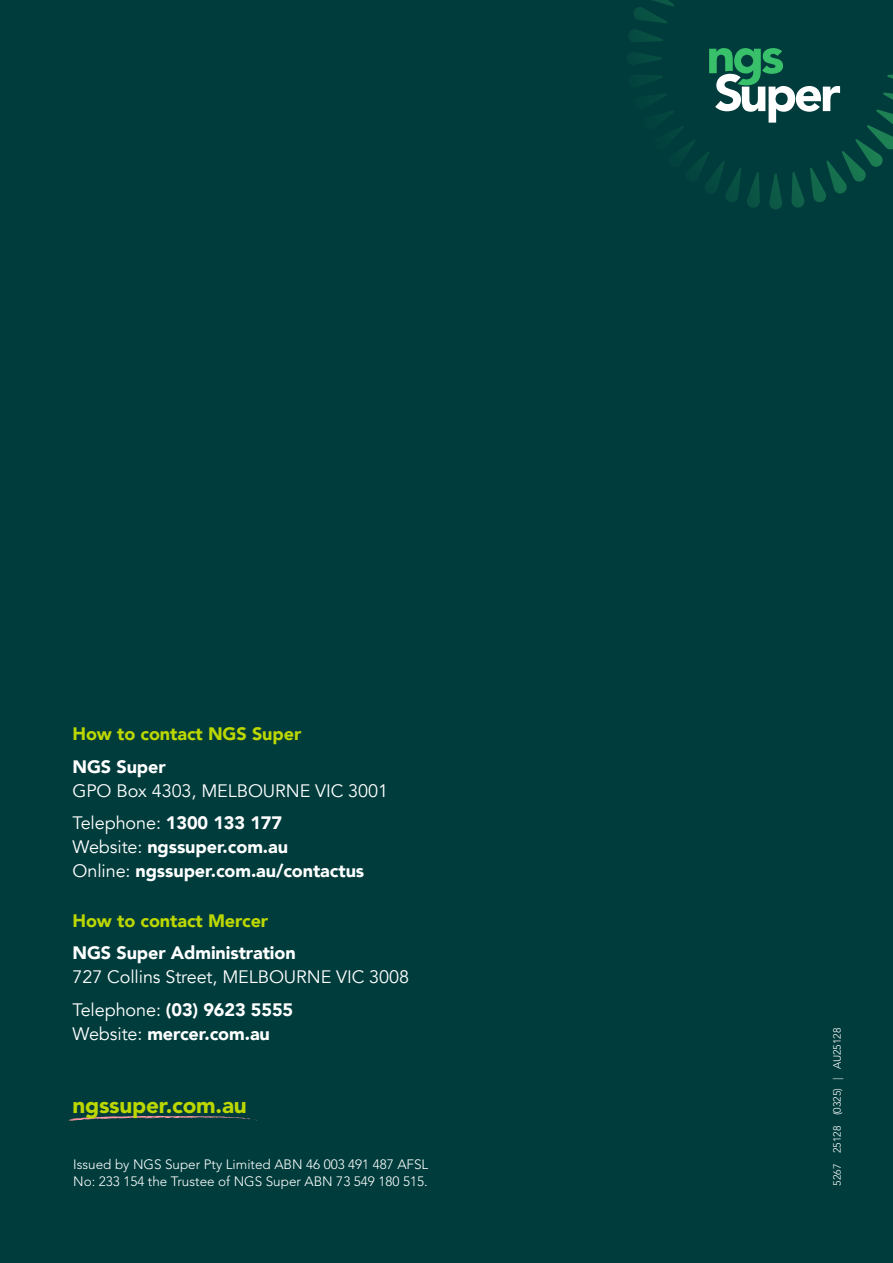
<style>
.page{position:relative;width:893px;height:1263px;background:#003c3c}
.page>*{position:absolute;margin:0;border:0;box-sizing:border-box;transform-origin:0 0}
.t1{font:900 22.5px "Avenir LT Std";letter-spacing:-.01em;color:#bcd700}
.t2{font:900 18px/24px "Avenir";letter-spacing:-.005em;color:#fff}
.t3{font:18px/32.5px "Avenir";letter-spacing:-.005em;color:#fff}
.t4{font:900 18px "Avenir";letter-spacing:-.005em;color:#bcd700}
.t5{font:300 13.5px/16.5px "Avenir LT Std";color:#fff}
.t6{font:300 10.5px "Avenir LT Std";color:#fff}
.s1{font-weight:900}
.s2{font-weight:400}
</style>
<div class="page">
<svg style="left:68px;top:1116px;width:190px;height:5px"></svg>
<svg style="left:629px;top:0;width:45px;height:42px"></svg>
<svg style="left:631px;top:48px;width:262px;height:162px"></svg>
<p class="t4" style="left:72px;top:719px;width:230px">How to contact NGS Super</p>
<p class="t2" style="left:72px;top:754px;width:95px">NGS Super</p>
<p class="t3" style="left:72px;top:775px;width:317px">GPO Box 4303, MELBOURNE VIC 3001<br>Telephone: <span class="s1">1300 133 177</span></p>
<p class="t2" style="left:72px;top:835px;width:293px"><span class="s2">Website:</span> ngssuper.com.au<br><span class="s2">Online:</span> ngssuper.com.au/contactus</p>
<p class="t4" style="left:72px;top:905px;width:197px">How to contact Mercer</p>
<p class="t2" style="left:72px;top:941px;width:225px">NGS Super Administration</p>
<p class="t3" style="left:72px;top:961px;width:338px">727 Collins Street, MELBOURNE VIC 3008<br>Telephone: <span class="s1">(03) 9623 5555</span></p>
<p class="t2" style="left:72px;top:1021px;width:199px"><span class="s2">Website:</span> mercer.com.au</p>
<p class="t1" style="left:72px;top:1092px;width:176px">ngssuper.com.au</p>
<p class="t5" style="left:73px;top:1156px;width:357px">Issued by NGS Super Pty Limited ABN 46 003 491 487 AFSL<br>No: 233 154 the Trustee of NGS Super ABN 73 549 180 515.</p>
<p class="t6" style="left:831px;top:1185px;width:159px;rotate:-90deg">5267 25128 (0325) | AU25128</p>
</div>
